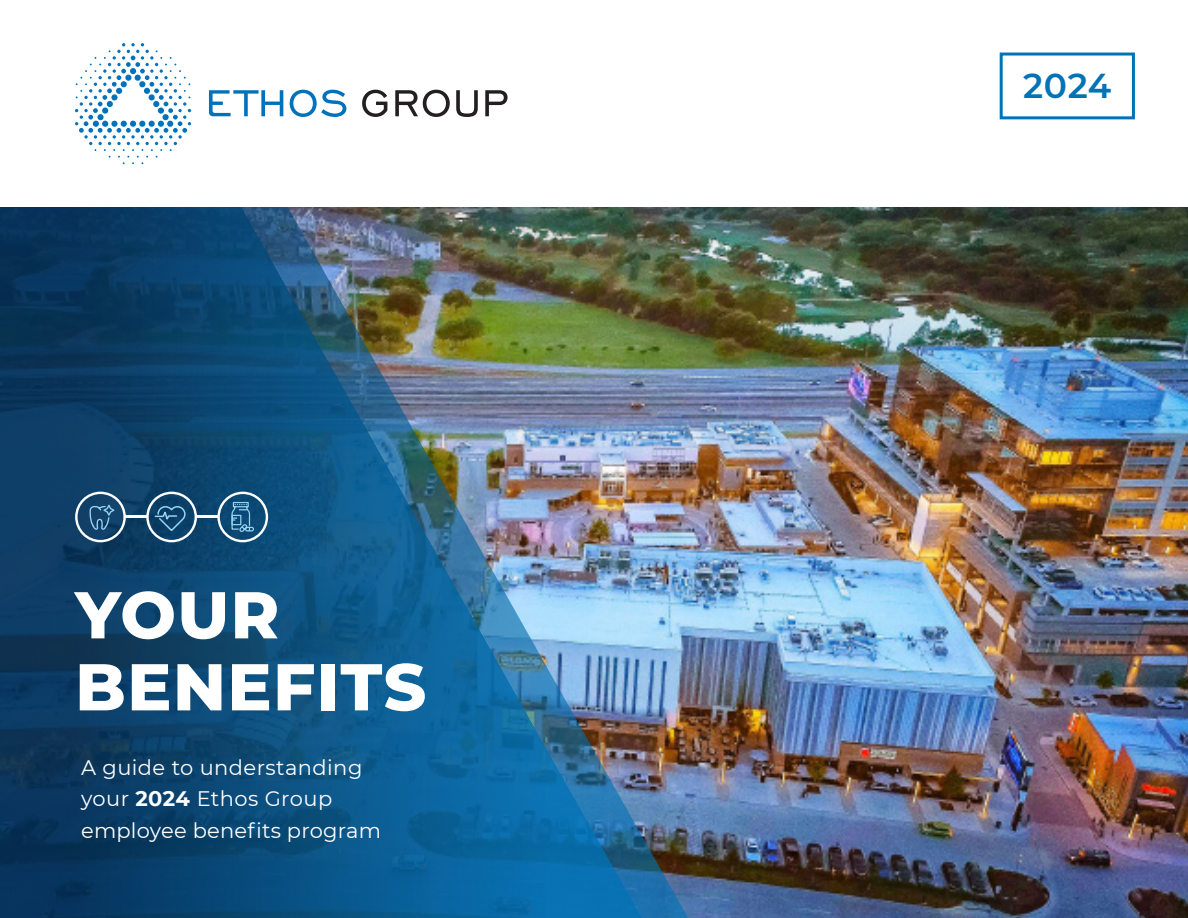
<style>
.page{position:relative;width:1188px;height:918px;background:#fff}
.page>*{position:absolute;margin:0;border:0;box-sizing:border-box;transform-origin:0 0}
.t1{font:800 66px "Montserrat";letter-spacing:.02em;color:#fff}
.t2{font:600 34.5px "Montserrat";color:#0072b6}
.t3{font:21px/31.5px "Montserrat";letter-spacing:.02em;color:#fff}
.s1{font-weight:700}
</style>
<div class="page">
<img style="left:721px;top:207px;width:467px;height:711px">
<img style="left:675px;top:207px;width:46px;height:711px">
<img style="left:0;top:207px;width:675px;height:711px">
<svg style="left:362px;top:90px;width:25px;height:27px"></svg>
<svg style="left:456px;top:90px;width:22px;height:27px"></svg>
<svg style="left:395px;top:90px;width:55px;height:27px"></svg>
<svg style="left:485px;top:90px;width:23px;height:26px"></svg>
<svg style="left:209px;top:90px;width:74px;height:26px"></svg>
<svg style="left:290px;top:90px;width:56px;height:27px"></svg>
<svg style="left:75px;top:43px;width:116px;height:121px"></svg>
<hr style="left:125px;top:516px;width:22px;height:2px;background:#fff">
<hr style="left:196px;top:516px;width:23px;height:2px;background:#fff">
<svg style="left:146px;top:492px;width:51px;height:50px;background:#356384"></svg>
<svg style="left:217px;top:492px;width:51px;height:50px;background:#396e92"></svg>
<svg style="left:75px;top:492px;width:51px;height:50px;background:#396384"></svg>
<div style="left:1000px;top:53px;width:135px;height:66px;border:3px solid #0072b6"></div>
<p class="t1" style="left:75px;top:567px;width:206px">YOUR</p>
<p class="t1" style="left:75px;top:639px;width:353px">BENEFITS</p>
<p class="t3" style="left:81px;top:751px;width:301px">A guide to understanding your <span class="s1">2024</span> Ethos Group employee benefits program</p>
<p class="t2" style="left:1023px;top:61px;width:90px">2024</p>
</div>
